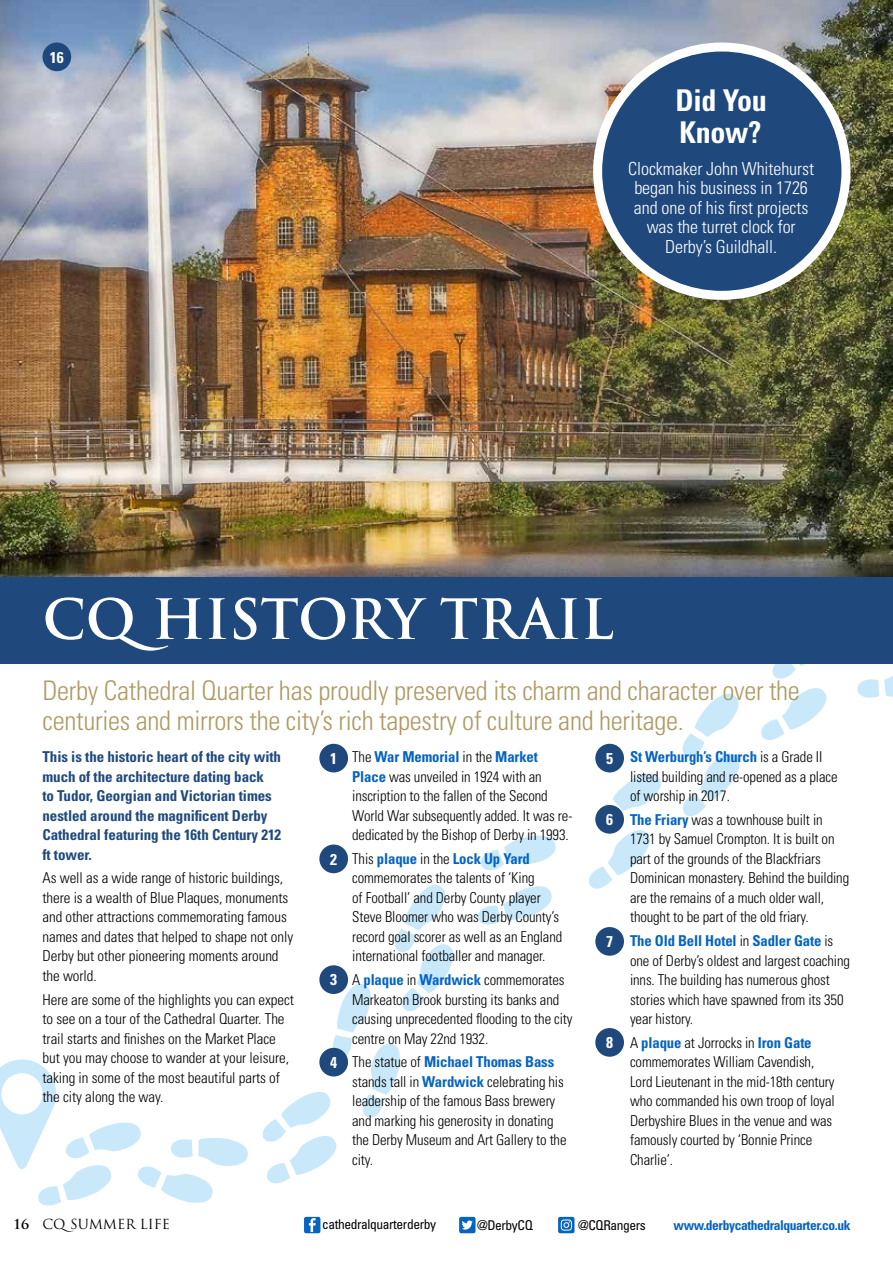
<style>
.page{position:relative;width:893px;height:1263px;background:#fff}
.page>*{position:absolute;margin:0;border:0;box-sizing:border-box;transform-origin:0 0}
.t1{font:700 54px "Trajan Pro";color:#fff}
.t2{font:700 condensed 30px/31.5px "Univers LT Std";letter-spacing:-.01em;color:#fff}
.t3{font:300 condensed 27px/30px "Univers LT Std";letter-spacing:-.01em;color:#ae9a64}
.t4{font:300 condensed 18px/19.5px "Univers LT Std";letter-spacing:-.005em;color:#fff;text-align:center}
.t5{font:700 condensed 15.6px "Univers LT Std";color:#fff}
.t6{font:300 condensed 15px/19.5px "Univers LT Std";letter-spacing:-.01em;color:#000}
.t7{font:700 condensed 15px/19.5px "Univers LT Std";letter-spacing:-.005em;color:#1f497d}
.t8{font:condensed 13.5px "Univers LT Std";letter-spacing:-.03em;color:#000}
.t9{font:700 condensed 13.5px "Univers LT Std";letter-spacing:-.03em;color:#0563c1}
.t10{font:13.5px "Trajan Pro";color:#000}
.s1{font-weight:700;color:#0563c1}
.s2{font-weight:700}
</style>
<div class="page">
<svg style="left:750px;top:663px;width:92px;height:77px"></svg>
<svg style="left:682px;top:693px;width:58px;height:123px"></svg>
<svg style="left:857px;top:676px;width:36px;height:22px"></svg>
<div style="left:0;top:573px;width:893px;height:90px;background:#1f497d"></div>
<img style="left:0;top:0;width:893px;height:576px">
<div style="left:598px;top:47px;width:248px;height:248px;background:#1f497d;border-radius:50%"></div>
<div style="left:593px;top:43px;width:257px;height:257px;border:9px solid #fff;border-radius:50%"></div>
<svg style="left:0;top:769px;width:661px;height:464px"></svg>
<div style="left:319px;top:744px;width:29px;height:28px;background:#1f497d;border-radius:50%"></div>
<div style="left:595px;top:744px;width:29px;height:28px;background:#1f497d;border-radius:50%"></div>
<div style="left:319px;top:844px;width:29px;height:29px;background:#1f497d;border-radius:50%"></div>
<div style="left:595px;top:805px;width:29px;height:29px;background:#1f497d;border-radius:50%"></div>
<div style="left:319px;top:965px;width:29px;height:29px;background:#1f497d;border-radius:50%"></div>
<div style="left:595px;top:927px;width:29px;height:29px;background:#1f497d;border-radius:50%"></div>
<div style="left:319px;top:1048px;width:29px;height:28px;background:#1f497d;border-radius:50%"></div>
<div style="left:595px;top:1028px;width:29px;height:29px;background:#1f497d;border-radius:50%"></div>
<div style="left:43px;top:43px;width:28px;height:28px;background:#1f497d;border-radius:50%"></div>
<p class="t5" style="left:50px;top:47px;width:15px">16</p>
<h2 class="t2" style="left:675px;top:85px;width:93px">Did You<br>Know?</h2>
<p class="t4" style="left:628px;top:159px;width:187px">Clockmaker John Whitehurst began his business in 1726 and one of his first projects was the turret clock for<br>Derby’s Guildhall.</p>
<h1 class="t1" style="left:43px;top:586px;width:573px">CQHISTORY TRAIL</h1>
<h3 class="t3" style="left:43px;top:675px;width:759px">Derby Cathedral Quarter has proudly preserved its charm and character over the centuries and mirrors the city’s rich tapestry of culture and heritage.</h3>
<p class="t7" style="left:43px;top:747px;width:240px">This is the historic heart of the city with much of the architecture dating back<br>to Tudor, Georgian and Victorian times nestled around the magnificent Derby Cathedral featuring the 16th Century 212 ft tower.</p>
<p class="t6" style="left:43px;top:868px;width:252px">As well as a wide range of historic buildings, there is a wealth of Blue Plaques, monuments and other attractions commemorating famous names and dates that helped to shape not only Derby but other pioneering moments around the world.</p>
<p class="t6" style="left:43px;top:990px;width:253px">Here are some of the highlights you can expect to see on a tour of the Cathedral Quarter. The trail starts and finishes on the Market Place but you may choose to wander at your leisure, taking in some of the most beautiful parts of the city along the way.</p>
<p class="t6" style="left:630px;top:747px;width:209px"><span class="s1">St Werburgh’s Church</span> is a Grade II listed building and re-opened as a place of worship in 2017.</p>
<p class="t6" style="left:630px;top:810px;width:221px"><span class="s1">The Friary</span> was a townhouse built in 1731 by Samuel Crompton. It is built on part of the grounds of the Blackfriars Dominican monastery. Behind the building are the remains of a much older wall, thought to be part of the old friary.</p>
<p class="t6" style="left:630px;top:931px;width:221px"><span class="s1">The Old Bell Hotel</span> in <span class="s1">Sadler Gate</span> is one of Derby’s oldest and largest coaching inns. The building has numerous ghost stories which have spawned from its 350 year history.</p>
<p class="t6" style="left:630px;top:1033px;width:206px">A <span class="s1">plaque</span> at Jorrocks in <span class="s1">Iron Gate </span>commemorates William Cavendish,<br>Lord Lieutenant in the mid-18th century who commanded his own troop of loyal<br>Derbyshire Blues in the venue and was famously courted by ‘Bonnie Prince<br>Charlie’.</p>
<p class="t6" style="left:352px;top:747px;width:222px">The <span class="s1">War Memorial</span> in the <span class="s1">Market Place</span> was unveiled in 1924 with an inscription to the fallen of the Second World War subsequently added. It was re&shy;dedicated by the Bishop of Derby in 1993.</p>
<p class="t6" style="left:352px;top:849px;width:212px">This <span class="s1">plaque</span> in the <span class="s1">Lock Up Yard </span>commemorates the talents of ‘King<br>of Football’ and Derby County player Steve Bloomer who was Derby County’s record goal scorer as well as an England international footballer and manager.</p>
<p class="t6" style="left:352px;top:970px;width:222px">A <span class="s1">plaque</span> in <span class="s1">Wardwick</span> commemorates Markeaton Brook bursting its banks and causing unprecedented flooding to the city centre on May 22nd 1932.</p>
<p class="t6" style="left:352px;top:1052px;width:216px">The statue of <span class="s1">Michael Thomas Bass </span>stands tall in <span class="s1">Wardwick</span> celebrating his leadership of the famous Bass brewery and marking his generosity in donating the Derby Museum and Art Gallery to the city.</p>
<p class="t5" style="left:330px;top:749px;width:8px">1</p>
<p class="t5" style="left:606px;top:749px;width:8px">5</p>
<p class="t5" style="left:606px;top:810px;width:8px">6</p>
<p class="t5" style="left:330px;top:849px;width:8px">2</p>
<p class="t5" style="left:606px;top:932px;width:8px">7</p>
<p class="t5" style="left:330px;top:970px;width:8px">3</p>
<p class="t5" style="left:606px;top:1033px;width:8px">8</p>
<p class="t5" style="left:330px;top:1053px;width:8px">4</p>
<p class="t10" style="left:13px;top:1216px;width:158px"><span class="s2">16</span> CQSUMMER LIFE</p>
<p class="t8" style="left:322px;top:1216px;width:116px">cathedralquarterderby</p>
<p class="t8" style="left:477px;top:1216px;width:57px">@DerbyCQ</p>
<p class="t8" style="left:578px;top:1216px;width:69px">@CQRangers</p>
<p class="t9" style="left:674px;top:1217px;width:178px">www.derbycathedralquarter.co.uk</p>
</div>
